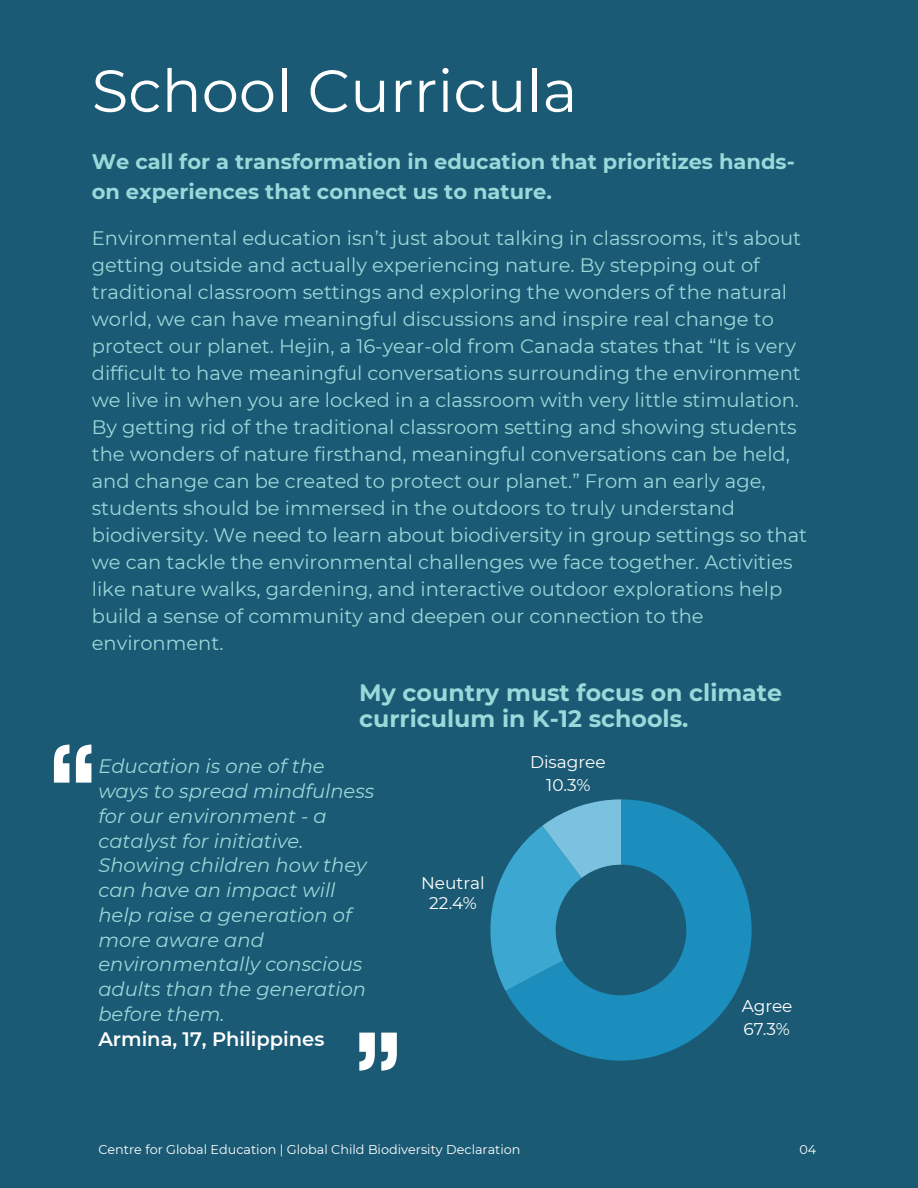
<style>
.page{position:relative;width:918px;height:1188px;background:#1a5a74}
.page>*{position:absolute;margin:0;border:0;box-sizing:border-box;transform-origin:0 0}
.t1{font:135px "Aka Acid GR Compacta";color:#fff}
.t2{font:59.25px "Montserrat";color:#fff}
.t3{font:700 23.7px/26px "Montserrat";color:#99d9d9}
.t4{font:700 21px/29.2px "Montserrat";color:#99d9d9}
.t5{font:19.5px/27px "Montserrat";color:#99d9d9}
.t6{font:italic 19.5px/24.8px "Montserrat";color:#99d9d9}
.t7{font:16.95px/23px "Montserrat";color:#fff;text-align:center}
.t8{font:12.75px "Montserrat";color:#fff}
.s1{font-weight:600;font-style:normal;color:#fff}
</style>
<div class="page">
<svg style="left:506px;top:799px;width:246px;height:262px;fill:#1b8ebd"></svg>
<svg style="left:490px;top:799px;width:131px;height:192px"></svg>
<h2 class="t2" style="left:92px;top:55px;width:487px">School Curricula</h2>
<h1 class="t4" style="left:92px;top:147px;width:705px">We call for a transformation in education that prioritizes hands&shy;on experiences that connect us to nature.</h1>
<h3 class="t5" style="left:92px;top:225px;width:717px">Environmental education isn’t just about talking in classrooms, it's about getting outside and actually experiencing nature. By stepping out of traditional classroom settings and exploring the wonders of the natural world, we can have meaningful discussions and inspire real change to protect our planet. Hejin, a 16-year-old from Canada states that “It is very difficult to have meaningful conversations surrounding the environment we live in when you are locked in a classroom with very little stimulation.<br>By getting rid of the traditional classroom setting and showing students the wonders of nature firsthand, meaningful conversations can be held, and change can be created to protect our planet.” From an early age, students should be immersed in the outdoors to truly understand biodiversity. We need to learn about biodiversity in group settings so that we can tackle the environmental challenges we face together. Activities like nature walks, gardening, and interactive outdoor explorations help build a sense of community and deepen our connection to the environment.</h3>
<p class="t3" style="left:359px;top:680px;width:424px">My country must focus on climate curriculum in K-12 schools.</p>
<p class="t1" style="left:49px;top:748px;width:49px">“</p>
<h4 class="t6" style="left:98px;top:754px;width:278px">Education is one of the ways to spread mindfulness for our environment - a catalyst for initiative.<br>Showing children how they can have an impact will help raise a generation of more aware and environmentally conscious adults than the generation before them.<br><span class="s1">Armina, 17, Philippines</span></h4>
<p class="t1" style="left:354px;top:1036px;width:49px">”</p>
<p class="t7" style="left:421px;top:873px;width:65px;line-height:19.6px">Neutral<br>22.4%</p>
<p class="t7" style="left:530px;top:750px;width:77px">Disagree<br>10.3%</p>
<p class="t7" style="left:742px;top:995px;width:52px;text-align:left">Agree<br>67.3%</p>
<p class="t8" style="left:98px;top:1141px;width:424px">Centre for Global Education | Global Child Biodiversity Declaration</p>
<h4 class="t8" style="left:799px;top:1141px;width:18px">04</h4>
</div>
